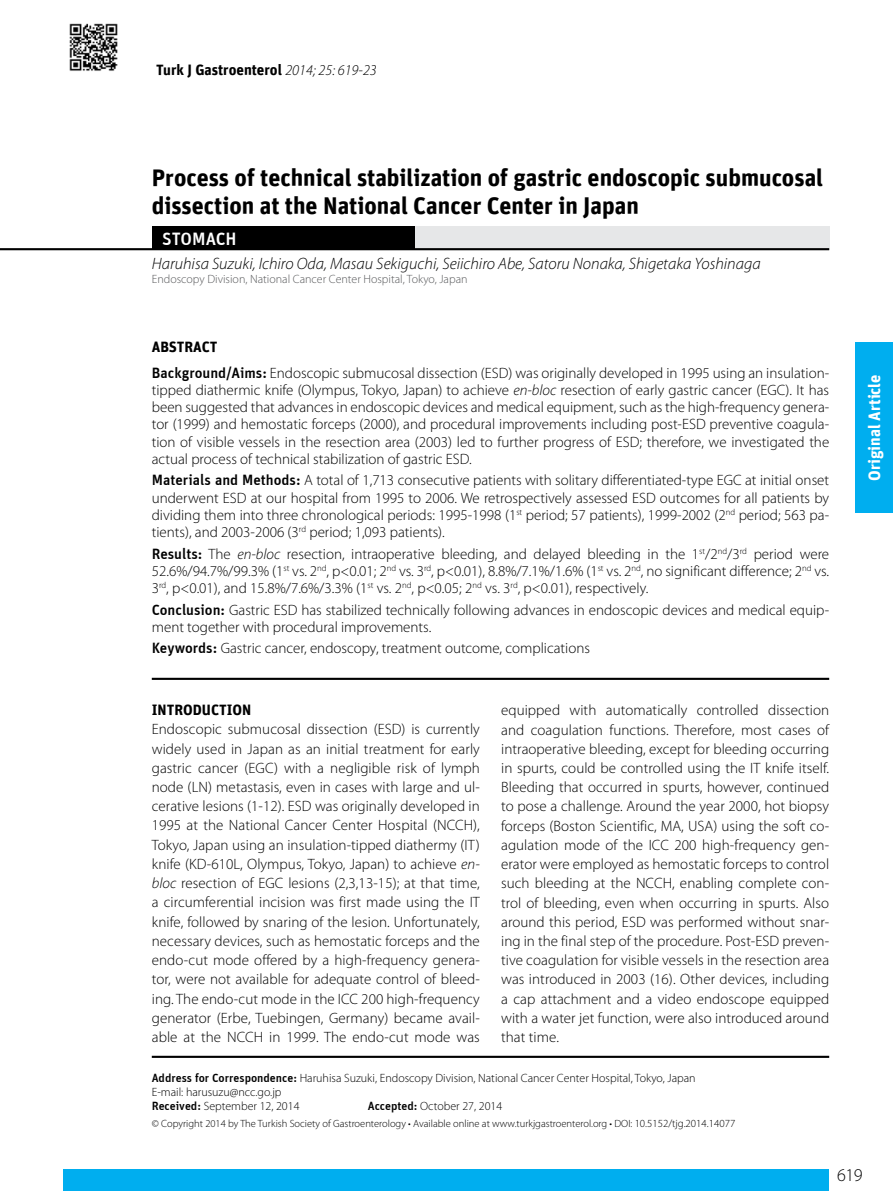
<style>
.page{position:relative;width:893px;height:1191px;background:#fff}
.page>*{position:absolute;margin:0;border:0;box-sizing:border-box;transform-origin:0 0}
.t1{font:700 24px/28.5px "Unit";color:#000}
.t2{font:500 18px "Unit";letter-spacing:-.01em;color:#fff}
.t3{font:300 18px "Myriad Pro";color:#000}
.t4{font:italic 300 16.5px "Myriad Pro";color:#000}
.t5{font:700 16.5px "Unit";color:#fff}
.t6{font:300 15px/19.2px "Myriad Pro";color:#000;text-align:justify}
.t7{font:700 15px "Unit";color:#000}
.t8{font:300 12px/14.2px "Myriad Pro";color:#000}
.t9{font:300 12px "Myriad Pro";color:#58595b}
.t10{font:300 10.5px "Myriad Pro";color:#000}
.s1{font-family:"Myriad Pro";font-weight:300;font-style:italic}
.s2{font-family:"Unit";font-weight:500}
.s3{font-style:italic}
.s4{font-size:10.95px}
</style>
<div class="page">
<div style="left:157px;top:226px;width:672px;height:24px;background:#e6e7e8"></div>
<div style="left:152px;top:226px;width:262px;height:24px;background:#000"></div>
<hr style="left:152px;top:678px;width:677px;height:2px;background:#000">
<hr style="left:0;top:248px;width:829px;height:2px;background:#000">
<img style="left:69px;top:23px;width:49px;height:48px">
<div style="left:855px;top:342px;width:38px;height:170px;background:#00aeef"></div>
<hr style="left:152px;top:1055px;width:677px;height:3px;background:#000">
<div style="left:64px;top:1169px;width:765px;height:22px;background:#00aeef"></div>
<p class="t7" style="left:156px;top:61px;width:222px">Turk J Gastroenterol <span class="s1">2014; 25: 619-23</span></p>
<h1 class="t1" style="left:152px;top:162px;width:673px">Process of technical stabilization of gastric endoscopic submucosal dissection at the National Cancer Center in Japan</h1>
<p class="t4" style="left:152px;top:253px;width:610px">Haruhisa Suzuki, Ichiro Oda, Masau Sekiguchi, Seiichiro Abe, Satoru Nonaka, Shigetaka Yoshinaga</p>
<p class="t9" style="left:152px;top:272px;width:317px">Endoscopy Division, National Cancer Center Hospital, Tokyo, Japan</p>
<p class="t2" style="left:162px;top:228px;width:76px">STOMACH</p>
<p class="t7" style="left:152px;top:337px;width:67px">ABSTRACT</p>
<p class="t6" style="left:152px;top:364px;width:679px;line-height:17.2px"><span class="s2">Background/Aims:</span> Endoscopic submucosal dissection (ESD) was originally developed in 1995 using an insulation&shy;tipped diathermic knife (Olympus, Tokyo, Japan) to achieve <span class="s3">en-bloc</span> resection of early gastric cancer (EGC). It has been suggested that advances in endoscopic devices and medical equipment, such as the high-frequency genera&shy;tor (1999) and hemostatic forceps (2000), and procedural improvements including post-ESD preventive coagula&shy;tion of visible vessels in the resection area (2003) led to further progress of ESD; therefore, we investigated the actual process of technical stabilization of gastric ESD.</p>
<p class="t6" style="left:152px;top:471px;width:679px;line-height:17.2px"><span class="s2">Materials and Methods:</span> A total of 1,713 consecutive patients with solitary differentiated-type EGC at initial onset underwent ESD at our hospital from 1995 to 2006. We retrospectively assessed ESD outcomes for all patients by dividing them into three chronological periods: 1995-1998 (1<sup>st</sup> period; 57 patients), 1999-2002 (2<sup>nd</sup> period; 563 pa&shy;tients), and 2003-2006 (3<sup>rd</sup> period; 1,093 patients).</p>
<p class="t6" style="left:152px;top:545px;width:679px;line-height:17.2px"><span class="s2">Results:</span> The <span class="s3">en-bloc</span> resection, intraoperative bleeding, and delayed bleeding in the 1<sup>st</sup>/2<sup>nd</sup>/3<sup>rd</sup> period were 52.6%/94.7%/99.3% (1<sup>st</sup> vs. 2<sup>nd</sup>, p&lt;0.01; 2<sup>nd</sup> vs. 3<sup>rd</sup>, p&lt;0.01), 8.8%/7.1%/1.6% (1<sup>st</sup> vs. 2<sup>nd</sup>, no significant difference; 2<sup>nd</sup> vs.<br>3<sup>rd</sup>, p&lt;0.01), and 15.8%/7.6%/3.3% (1<sup>st</sup> vs. 2<sup>nd</sup>, p&lt;0.05; 2<sup>nd</sup> vs. 3<sup>rd</sup>, p&lt;0.01), respectively.</p>
<p class="t6" style="left:152px;top:601px;width:679px;line-height:17.2px"><span class="s2">Conclusion:</span> Gastric ESD has stabilized technically following advances in endoscopic devices and medical equip&shy;ment together with procedural improvements.</p>
<p class="t6" style="left:152px;top:638px;width:440px"><span class="s2">Keywords:</span> Gastric cancer, endoscopy, treatment outcome, complications</p>
<p class="t7" style="left:152px;top:700px;width:101px">INTRODUCTION</p>
<p class="t6" style="left:152px;top:719px;width:330px">Endoscopic submucosal dissection (ESD) is currently widely used in Japan as an initial treatment for early gastric cancer (EGC) with a negligible risk of lymph node (LN) metastasis, even in cases with large and ul&shy;cerative lesions (1-12). ESD was originally developed in 1995 at the National Cancer Center Hospital (NCCH), Tokyo, Japan using an insulation-tipped diathermy (IT) knife (KD-610L, Olympus, Tokyo, Japan) to achieve <span class="s3">en&shy;bloc</span> resection of EGC lesions (2,3,13-15); at that time, a circumferential incision was first made using the IT knife, followed by snaring of the lesion. Unfortunately, necessary devices, such as hemostatic forceps and the endo-cut mode offered by a high-frequency genera&shy;tor, were not available for adequate control of bleed&shy;ing. The endo-cut mode in the ICC 200 high-frequency generator (Erbe, Tuebingen, Germany) became avail&shy;able at the NCCH in 1999. The endo-cut mode was</p>
<p class="t6" style="left:501px;top:700px;width:330px">equipped with automatically controlled dissection and coagulation functions. Therefore, most cases of intraoperative bleeding, except for bleeding occurring in spurts, could be controlled using the IT knife itself.<br>Bleeding that occurred in spurts, however, continued to pose a challenge. Around the year 2000, hot biopsy forceps (Boston Scientific, MA, USA) using the soft co&shy;agulation mode of the ICC 200 high-frequency gen&shy;erator were employed as hemostatic forceps to control such bleeding at the NCCH, enabling complete con&shy;trol of bleeding, even when occurring in spurts. Also around this period, ESD was performed without snar&shy;ing in the final step of the procedure. Post-ESD preven&shy;tive coagulation for visible vessels in the resection area was introduced in 2003 (16). Other devices, including a cap attachment and a video endoscope equipped with a water jet function, were also introduced around that time.</p>
<p class="t8" style="left:152px;top:1070px;width:545px"><span class="s2">Address for Correspondence:</span> Haruhisa Suzuki, Endoscopy Division, National Cancer Center Hospital, Tokyo, Japan<br>E-mail: harusuzu@ncc.go.jp<br><span class="s2">Received:</span> September 12, 2014</p>
<p class="t8" style="left:368px;top:1099px;width:136px"><span class="s2">Accepted:</span> October 27, 2014</p>
<p class="t10" style="left:152px;top:1117px;width:585px">© Copyright 2014 by The Turkish Society of Gastroenterology • Available online at www.turkjgastroenterol.org • DOI: <span class="s4">10.5152/tjg.2014.14077</span></p>
<p class="t5" style="left:864px;top:481px;width:108px;rotate:-90deg">Original Article</p>
<p class="t3" style="left:837px;top:1164px;width:27px">619</p>
</div>
